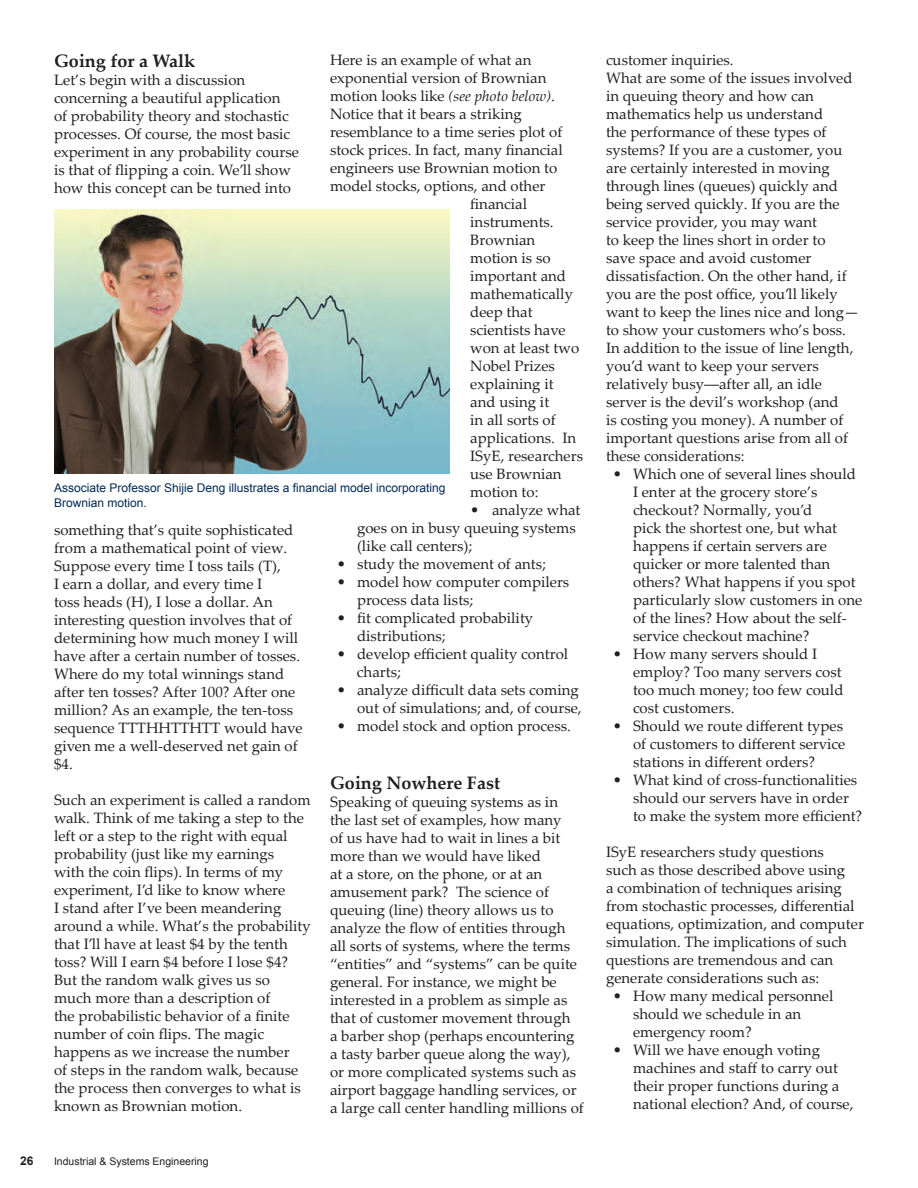
<style>
.page{position:relative;width:918px;height:1188px;background:#fff}
.page>*{position:absolute;margin:0;border:0;box-sizing:border-box;transform-origin:0 0}
.t1{font:700 18px "Palatino Linotype";color:#231f20}
.t2{font:15px/18px "Palatino Linotype";color:#231f20}
.t3{font:12px/14.4px "Arial";color:#002a56}
.t4{font:700 12px "Arial";color:#231f20}
.t5{font:10.5px "Arial";color:#231f20}
.s1{font-style:italic}
</style>
<div class="page">
<img style="left:54px;top:210px;width:396px;height:263px">
<p class="t1" style="left:54px;top:48px;width:143px">Going for a Walk</p>
<p class="t2" style="left:54px;top:70px;width:247px">Let’s begin with a discussion concerning a beautiful application<br>of probability theory and stochastic processes. Of course, the most basic experiment in any probability course is that of flipping a coin. We’ll show how this concept can be turned into</p>
<p class="t2" style="left:330px;top:50px;width:203px">Here is an example of what an</p>
<p class="t2" style="left:330px;top:68px;width:218px">exponential version of Brownian</p>
<p class="t2" style="left:330px;top:86px;width:227px">motion looks like <span class="s1">(see photo below)</span>.</p>
<p class="t2" style="left:330px;top:104px;width:193px">Notice that it bears a striking</p>
<p class="t2" style="left:330px;top:122px;width:234px">resemblance to a time series plot of</p>
<p class="t2" style="left:330px;top:140px;width:234px">stock prices. In fact, many financial</p>
<p class="t2" style="left:330px;top:158px;width:229px">engineers use Brownian motion to</p>
<p class="t2" style="left:330px;top:176px;width:217px">model stocks, options, and other</p>
<p class="t2" style="left:470px;top:194px;width:58px">financial</p>
<p class="t2" style="left:470px;top:212px;width:85px">instruments.</p>
<p class="t2" style="left:470px;top:230px;width:67px">Brownian</p>
<p class="t2" style="left:470px;top:248px;width:82px">motion is so</p>
<p class="t2" style="left:470px;top:266px;width:97px">important and</p>
<p class="t2" style="left:470px;top:284px;width:104px">mathematically</p>
<p class="t2" style="left:470px;top:302px;width:64px">deep that</p>
<p class="t2" style="left:470px;top:320px;width:97px">scientists have</p>
<p class="t2" style="left:470px;top:338px;width:110px">won at least two</p>
<p class="t2" style="left:470px;top:356px;width:86px">Nobel Prizes</p>
<p class="t2" style="left:470px;top:374px;width:85px">explaining it</p>
<p class="t2" style="left:470px;top:392px;width:80px">and using it</p>
<p class="t2" style="left:470px;top:410px;width:87px">in all sorts of</p>
<p class="t2" style="left:470px;top:428px;width:107px">applications. In</p>
<p class="t2" style="left:470px;top:446px;width:114px">ISyE, researchers</p>
<p class="t2" style="left:470px;top:464px;width:93px">use Brownian</p>
<p class="t2" style="left:470px;top:482px;width:70px">motion to:</p>
<p class="t2" style="left:357px;top:500px;width:225px;text-indent:113px">• analyze what goes on in busy queuing systems (like call centers);</p>
<p class="t2" style="left:337px;top:554px;width:211px">• study the movement of ants;</p>
<p class="t2" style="left:357px;top:572px;width:214px;text-indent:-20px">• model how computer compilers process data lists;</p>
<p class="t2" style="left:357px;top:608px;width:178px;text-indent:-20px">• fit complicated probability distributions;</p>
<p class="t2" style="left:357px;top:644px;width:213px;text-indent:-20px">• develop efficient quality control charts;</p>
<p class="t2" style="left:337px;top:680px;width:246px;text-align:right">• analyze difficult data sets coming out of simulations; and, of course,</p>
<p class="t2" style="left:337px;top:716px;width:236px">• model stock and option process.</p>
<p class="t3" style="left:54px;top:481px;width:393px">Associate Professor Shijie Deng illustrates a financial model incorporating<br>Brownian motion.</p>
<p class="t2" style="left:54px;top:520px;width:250px">something that’s quite sophisticated from a mathematical point of view.<br>Suppose every time I toss tails (T),<br>I earn a dollar, and every time I<br>toss heads (H), I lose a dollar. An interesting question involves that of determining how much money I will have after a certain number of tosses.<br>Where do my total winnings stand after ten tosses? After 100? After one million? As an example, the ten-toss sequence TTTHHTTHTT would have given me a well-deserved net gain of $4.</p>
<p class="t2" style="left:54px;top:790px;width:258px">Such an experiment is called a random walk. Think of me taking a step to the left or a step to the right with equal probability (just like my earnings<br>with the coin flips). In terms of my experiment, I’d like to know where<br>I stand after I’ve been meandering around a while. What’s the probability that I’ll have at least $4 by the tenth toss? Will I earn $4 before I lose $4?<br>But the random walk gives us so much more than a description of<br>the probabilistic behavior of a finite number of coin flips. The magic happens as we increase the number<br>of steps in the random walk, because the process then converges to what is known as Brownian motion.</p>
<p class="t1" style="left:330px;top:770px;width:172px">Going Nowhere Fast</p>
<p class="t2" style="left:330px;top:792px;width:255px">Speaking of queuing systems as in<br>the last set of examples, how many<br>of us have had to wait in lines a bit more than we would have liked<br>at a store, on the phone, or at an amusement park? The science of queuing (line) theory allows us to analyze the flow of entities through all sorts of systems, where the terms “entities” and “systems” can be quite general. For instance, we might be interested in a problem as simple as that of customer movement through<br>a barber shop (perhaps encountering a tasty barber queue along the way), or more complicated systems such as airport baggage handling services, or a large call center handling millions of</p>
<p class="t4" style="left:20px;top:1153px;width:15px">26</p>
<p class="t5" style="left:54px;top:1154px;width:156px">Industrial &amp; Systems Engineering</p>
<p class="t2" style="left:606px;top:50px;width:255px">customer inquiries.<br>What are some of the issues involved in queuing theory and how can mathematics help us understand<br>the performance of these types of systems? If you are a customer, you are certainly interested in moving through lines (queues) quickly and being served quickly. If you are the service provider, you may want<br>to keep the lines short in order to<br>save space and avoid customer dissatisfaction. On the other hand, if you are the post office, you’ll likely want to keep the lines nice and long— to show your customers who’s boss.<br>In addition to the issue of line length, you’d want to keep your servers relatively busy―after all, an idle server is the devil’s workshop (and<br>is costing you money). A number of important questions arise from all of these considerations:</p>
<p class="t2" style="left:633px;top:464px;width:231px;text-indent:-20px">• Which one of several lines should<br>I enter at the grocery store’s checkout? Normally, you’d<br>pick the shortest one, but what happens if certain servers are quicker or more talented than others? What happens if you spot particularly slow customers in one of the lines? How about the self&shy;service checkout machine?</p>
<p class="t2" style="left:633px;top:644px;width:212px;text-indent:-20px">• How many servers should I employ? Too many servers cost too much money; too few could cost customers.</p>
<p class="t2" style="left:633px;top:716px;width:214px;text-indent:-20px">• Should we route different types of customers to different service stations in different orders?</p>
<p class="t2" style="left:633px;top:770px;width:231px;text-indent:-20px">• What kind of cross-functionalities should our servers have in order to make the system more efficient?</p>
<p class="t2" style="left:606px;top:842px;width:259px">ISyE researchers study questions<br>such as those described above using<br>a combination of techniques arising from stochastic processes, differential equations, optimization, and computer simulation. The implications of such questions are tremendous and can generate considerations such as:</p>
<p class="t2" style="left:633px;top:986px;width:202px;text-indent:-20px">• How many medical personnel should we schedule in an emergency room?</p>
<p class="t2" style="left:633px;top:1040px;width:222px;text-indent:-20px">• Will we have enough voting machines and staff to carry out their proper functions during a national election? And, of course,</p>
</div>
